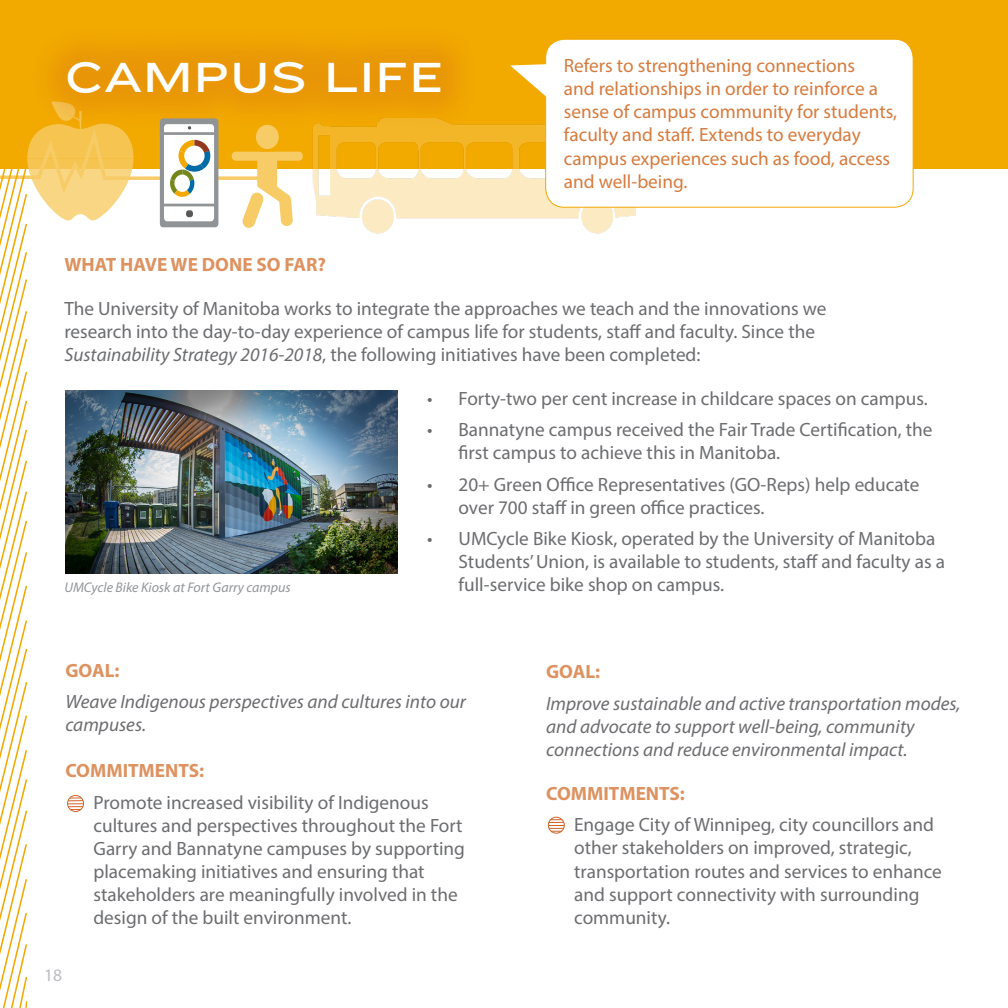
<style>
.page{position:relative;width:1008px;height:1008px;background:#fff}
.page>*{position:absolute;margin:0;border:0;box-sizing:border-box;transform-origin:0 0}
.t1{font:43.75px "Knockout 34 Junior Sumo";letter-spacing:.04em;color:#fff}
.t2{font:19.25px/23.1px "Myriad Pro";color:#6c6d70}
.t3{font:19.25px/23.1px "Myriad Pro";color:#d67b3e}
.t4{font:italic 19.25px/23.1px "Myriad Pro";color:#6c6d70}
.t5{font:700 19.25px "Myriad Pro";color:#dd9260}
.t6{font:17.5px "Myriad Pro";color:#bcbdc0}
.t7{font:italic 14px "Myriad Pro";color:#939598}
.s1{font-style:italic}
</style>
<div class="page">
<div style="left:0;top:0;width:1008px;height:168px;background:#f2a900"></div>
<img style="left:313px;top:124px;width:322px;height:109px">
<div style="left:546px;top:39px;width:367px;height:168px;background:#fff;border-radius:19px"></div>
<div style="left:545px;top:39px;width:368px;height:168px;border:1px solid #f2a800;border-radius:19px"></div>
<svg style="left:510px;top:64px;width:37px;height:40px"></svg>
<div style="left:31px;top:25px;width:447px;height:106px;background:#cf631c;opacity:.26"></div>
<div style="left:272px;top:152px;width:31px;height:9px;background:#f7cc66;border-radius:4px"></div>
<img style="left:293px;top:390px;width:104px;height:183px">
<svg style="left:0;top:25px;width:293px;height:983px"></svg>
<div style="left:548px;top:817px;width:16px;height:16px;border:1px solid #d06427;border-radius:50%"></div>
<svg style="left:548px;top:819px;width:16px;height:13px"></svg>
<p class="t1" style="left:65px;top:46px;width:379px">CAMPUS LIFE</p>
<p class="t3" style="left:564px;top:54px;width:335px">Refers to strengthening connections<br>and relationships in order to reinforce a sense of campus community for students, faculty and staff. Extends to everyday campus experiences such as food, access and well-being.</p>
<p class="t5" style="left:64px;top:252px;width:263px">WHAT HAVE WE DONE SO FAR?</p>
<p class="t2" style="left:64px;top:297px;width:764px">The University of Manitoba works to integrate the approaches we teach and the innovations we research into the day-to-day experience of campus life for students, staff and faculty. Since the<br><span class="s1">Sustainability Strategy 2016-2018</span>, the following initiatives have been completed:</p>
<p class="t2" style="left:427px;top:386px;width:502px">• Forty-two per cent increase in childcare spaces on campus.</p>
<p class="t2" style="left:459px;top:418px;width:476px;text-indent:-31px">• Bannatyne campus received the Fair Trade Certification, the first campus to achieve this in Manitoba.</p>
<p class="t2" style="left:459px;top:472px;width:462px;text-indent:-31px">• 20+ Green Office Representatives (GO-Reps) help educate over 700 staff in green office practices.</p>
<p class="t2" style="left:459px;top:527px;width:488px;text-indent:-31px">• UMCycle Bike Kiosk, operated by the University of Manitoba<br>Students’ Union, is available to students, staff and faculty as a</p>
<p class="t7" style="left:64px;top:578px;width:228px">UMCycle Bike Kiosk at Fort Garry campus</p>
<p class="t2" style="left:459px;top:573px;width:267px">full-service bike shop on campus.</p>
<p class="t5" style="left:65px;top:658px;width:56px">GOAL:</p>
<p class="t4" style="left:65px;top:690px;width:402px">Weave Indigenous perspectives and cultures into our campuses.</p>
<p class="t5" style="left:65px;top:758px;width:140px">COMMITMENTS:</p>
<p class="t2" style="left:93px;top:791px;width:373px">Promote increased visibility of Indigenous cultures and perspectives throughout the Fort Garry and Bannatyne campuses by supporting placemaking initiatives and ensuring that stakeholders are meaningfully involved in the design of the built environment.</p>
<p class="t6" style="left:44px;top:965px;width:19px">18</p>
<p class="t5" style="left:546px;top:659px;width:56px">GOAL:</p>
<p class="t4" style="left:546px;top:691px;width:416px">Improve sustainable and active transportation modes, and advocate to support well-being, community connections and reduce environmental impact.</p>
<p class="t5" style="left:546px;top:781px;width:140px">COMMITMENTS:</p>
<p class="t2" style="left:574px;top:813px;width:369px">Engage City of Winnipeg, city councillors and other stakeholders on improved, strategic, transportation routes and services to enhance and support connectivity with surrounding community.</p>
</div>
